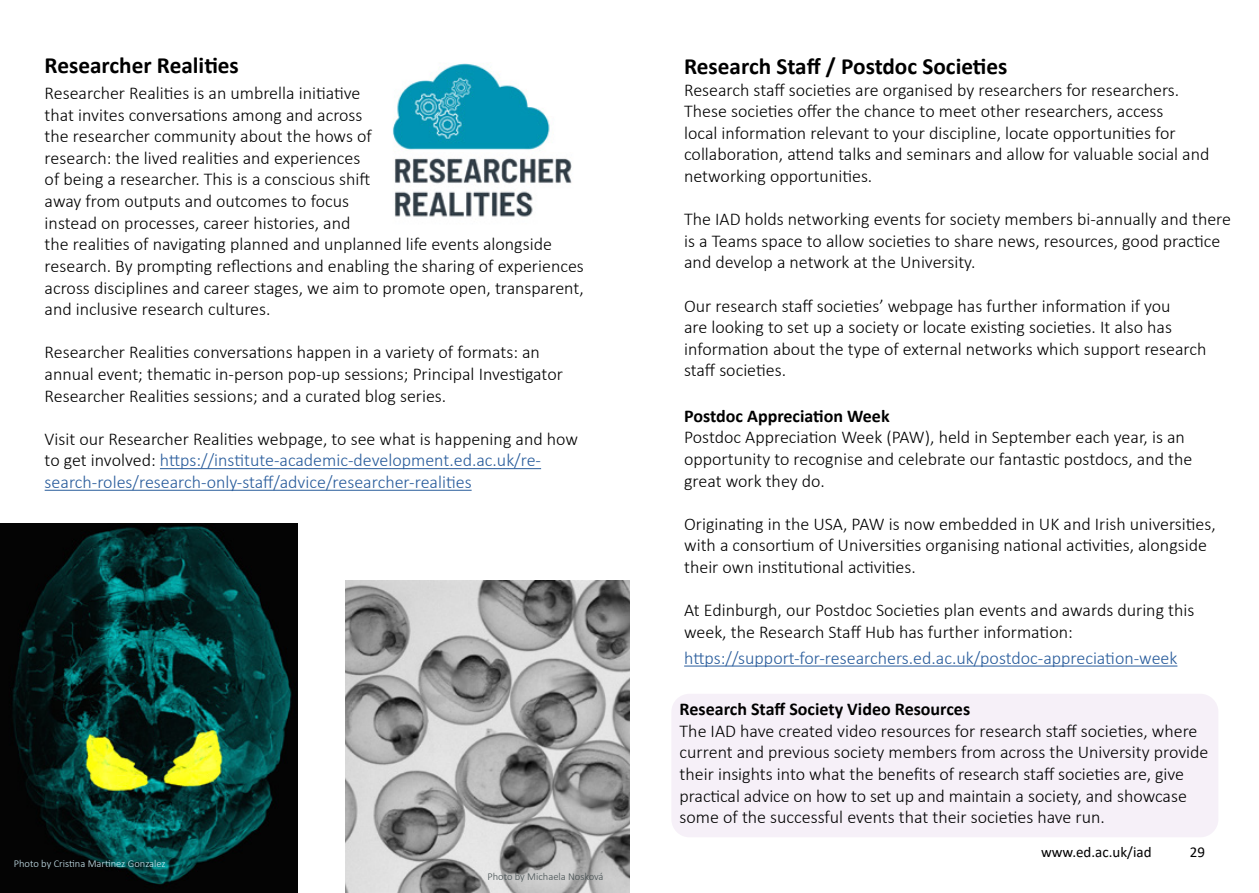
<style>
.page{position:relative;width:1259px;height:893px;background:#fff}
.page>*{position:absolute;margin:0;border:0;box-sizing:border-box;transform-origin:0 0}
.t1{font:700 23.25px "Calibri";color:#000}
.t2{font:300 18px/21.6px "Calibri";color:#000}
.t3{font:300 18px/21.6px "Calibri";color:#275b9b}
.t4{font:700 18px "Calibri";color:#000}
.t5{font:15px "Calibri";color:#000}
.t6{font:300 10.5px "Calibri";color:#cce9f3}
.t7{font:300 10.5px "Calibri";color:#444f51}
.s1{color:#000}
.s2{font-weight:700}
</style>
<div class="page">
<div style="left:671px;top:694px;width:547px;height:143px;background:#f6f0f8;border-radius:18px"></div>
<img style="left:393px;top:63px;width:179px;height:154px">
<hr style="left:160px;top:468px;width:381px;height:1px;background:#275b9b">
<hr style="left:45px;top:490px;width:426px;height:1px;background:#275b9b">
<hr style="left:684px;top:666px;width:493px;height:1px;background:#275b9b">
<img style="left:0;top:523px;width:298px;height:370px">
<img style="left:345px;top:581px;width:284px;height:312px">
<p class="t1" style="left:45px;top:49px;width:196px">Researcher Realities</p>
<p class="t2" style="left:45px;top:82px;width:541px">Researcher Realities is an umbrella initiative<br>that invites conversations among and across<br>the researcher community about the hows of<br>research: the lived realities and experiences<br>of being a researcher. This is a conscious shift<br>away from outputs and outcomes to focus<br>instead on processes, career histories, and<br>the realities of navigating planned and unplanned life events alongside research. By prompting reflections and enabling the sharing of experiences across disciplines and career stages, we aim to promote open, transparent, and inclusive research cultures.</p>
<p class="t2" style="left:45px;top:341px;width:520px">Researcher Realities conversations happen in a variety of formats: an annual event; thematic in-person pop-up sessions; Principal Investigator<br>Researcher Realities sessions; and a curated blog series.</p>
<p class="t3" style="left:45px;top:428px;width:535px"><span class="s1">Visit our Researcher Realities webpage, to see what is happening and how to get involved:</span> https://institute-academic-development.ed.ac.uk/re&shy;search-roles/research-only-staff/advice/researcher-realities</p>
<p class="t6" style="left:14px;top:857px;width:153px">Photo by Cristina Martinez Gonzalez</p>
<p class="t7" style="left:487px;top:870px;width:118px">Photo by Michaela Nosková</p>
<p class="t1" style="left:684px;top:50px;width:325px">Research Staff / Postdoc Societies</p>
<p class="t2" style="left:684px;top:79px;width:527px">Research staff societies are organised by researchers for researchers.<br>These societies offer the chance to meet other researchers, access<br>local information relevant to your discipline, locate opportunities for collaboration, attend talks and seminars and allow for valuable social and networking opportunities.</p>
<p class="t2" style="left:684px;top:208px;width:548px">The IAD holds networking events for society members bi-annually and there is a Teams space to allow societies to share news, resources, good practice and develop a network at the University.</p>
<p class="t2" style="left:684px;top:295px;width:524px">Our research staff societies’ webpage has further information if you<br>are looking to set up a society or locate existing societies. It also has information about the type of external networks which support research staff societies.</p>
<p class="t4" style="left:684px;top:403px;width:207px">Postdoc Appreciation Week</p>
<p class="t2" style="left:684px;top:426px;width:502px">Postdoc Appreciation Week (PAW), held in September each year, is an</p>
<p class="t2" style="left:684px;top:448px;width:510px">opportunity to recognise and celebrate our fantastic postdocs, and the great work they do.</p>
<p class="t2" style="left:684px;top:513px;width:533px">Originating in the USA, PAW is now embedded in UK and Irish universities, with a consortium of Universities organising national activities, alongside their own institutional activities.</p>
<p class="t2" style="left:684px;top:599px;width:512px">At Edinburgh, our Postdoc Societies plan events and awards during this week, the Research Staff Hub has further information:</p>
<p class="t3" style="left:684px;top:647px;width:495px">https://support-for-researchers.ed.ac.uk/postdoc-appreciation-week</p>
<p class="t2" style="left:679px;top:698px;width:530px"><span class="s2">Research Staff Society Video Resources<br></span>The IAD have created video resources for research staff societies, where current and previous society members from across the University provide their insights into what the benefits of research staff societies are, give practical advice on how to set up and maintain a society, and showcase some of the successful events that their societies have run.</p>
<p class="t5" style="left:1041px;top:841px;width:112px">www.ed.ac.uk/iad</p>
<p class="t5" style="left:1189px;top:841px;width:17px">29</p>
</div>
